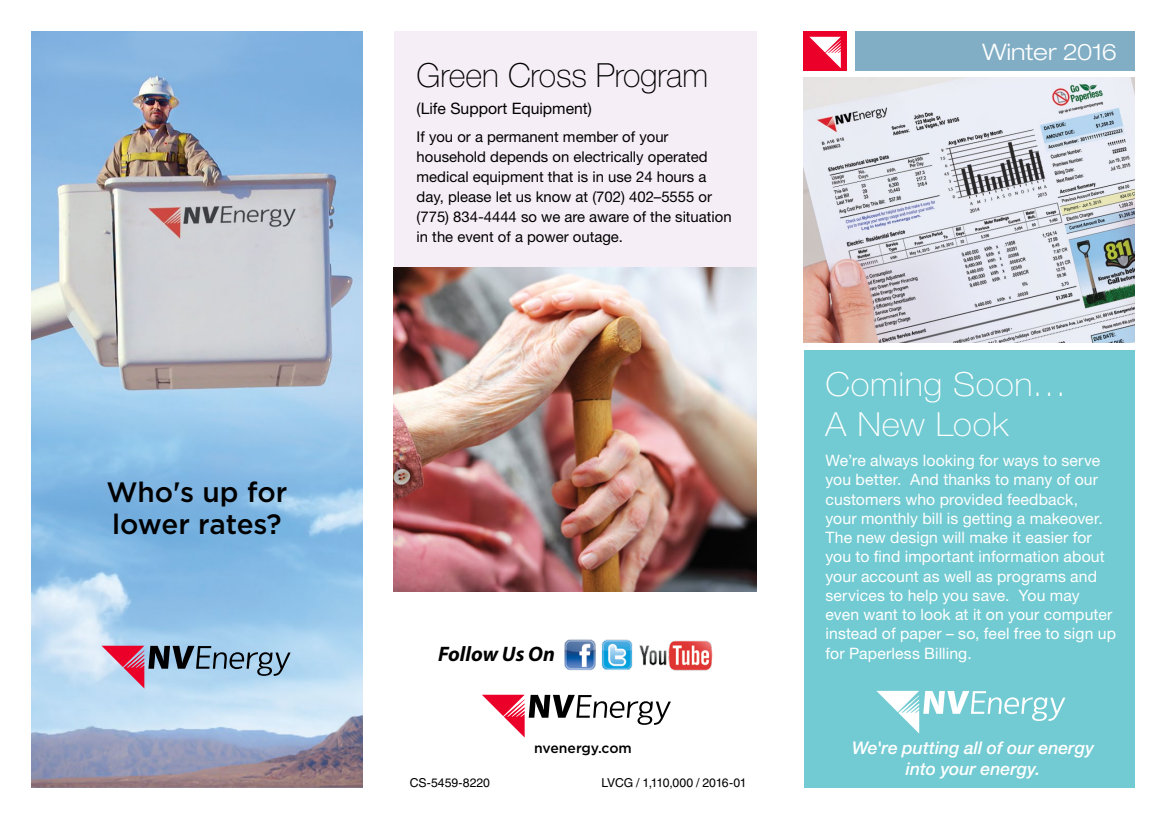
<style>
.page{position:relative;width:1166px;height:819px;background:#fff}
.page>*{position:absolute;margin:0;border:0;box-sizing:border-box;transform-origin:0 0}
.t1{font:100 33.25px/39.9px "Helvetica Neue LT Std";letter-spacing:.015em;color:#fff;scale:1.05 1}
.t2{font:100 33.25px "Helvetica Neue LT Std";letter-spacing:-.005em;color:#000}
.t3{font:500 28px/32.4px "Gotham";letter-spacing:-.005em;color:#000}
.t4{font:300 expanded 22.75px "Helvetica Neue LT Std";color:#fff}
.t5{font:italic 700 21px "Myriad Pro";color:#000}
.t6{font:italic 500 17.5px/21px "Helvetica Neue LT Std";color:#fff;text-align:center}
.t7{font:15.75px/19.2px "Helvetica Neue LT Std";letter-spacing:.01em;color:#fff}
.t8{font:15.75px "Helvetica Neue LT Std";color:#000}
.t9{font:14.88px/20.1px "Helvetica Neue LT Std";color:#000}
.t10{font:500 14px "Gotham";color:#000}
.t11{font:12.25px "Helvetica LT Std";letter-spacing:-.035em;color:#000}
.t12{font:12.25px "Helvetica LT Std";letter-spacing:-.005em;color:#000}
</style>
<div class="page">
<div style="left:394px;top:32px;width:362px;height:558px;background:#f6eef6"></div>
<div style="left:803px;top:32px;width:44px;height:39px;background:#eb0029"></div>
<svg style="left:809px;top:37px;width:31px;height:31px"></svg>
<div style="left:855px;top:32px;width:279px;height:39px;background:#81aec5"></div>
<img style="left:32px;top:32px;width:330px;height:756px">
<svg style="left:101px;top:646px;width:190px;height:43px;background:#9ca2ba"></svg>
<img style="left:394px;top:268px;width:362px;height:323px">
<img style="left:601px;top:639px;width:32px;height:31px">
<img style="left:564px;top:639px;width:32px;height:32px">
<img style="left:639px;top:641px;width:73px;height:29px">
<img style="left:803px;top:78px;width:331px;height:264px">
<div style="left:803px;top:350px;width:331px;height:438px;background:#72cbd2"></div>
<svg style="left:876px;top:691px;width:189px;height:43px"></svg>
<svg style="left:482px;top:695px;width:189px;height:43px"></svg>
<p class="t3" style="left:106px;top:475px;width:182px">Who's up for lower rates?</p>
<p class="t2" style="left:416px;top:56px;width:293px">Green Cross Program</p>
<p class="t8" style="left:416px;top:99px;width:177px">(Life Support Equipment)</p>
<p class="t9" style="left:416px;top:126px;width:297px">If you or a permanent member of your household depends on electrically operated medical equipment that is in use 24 hours a day, please let us know at (702) 402–5555 or</p>
<p class="t9" style="left:416px;top:206px;width:316px">(775) 834-4444 so we are aware of the situation in the event of a power outage.</p>
<p class="t4" style="left:982px;top:38px;width:136px">Winter 2016</p>
<p class="t1" style="left:825px;top:365px;width:231px">Coming Soon…<br>A New Look</p>
<p class="t7" style="left:825px;top:451px;width:292px">We’re always looking for ways to serve you better. And thanks to many of our customers who provided feedback,<br>your monthly bill is getting a makeover.<br>The new design will make it easier for you to find important information about your account as well as programs and services to help you save. You may even want to look at it on your computer instead of paper – so, feel free to sign up</p>
<h4 class="t5" style="left:438px;top:640px;width:118px">Follow Us On</h4>
<p class="t7" style="left:825px;top:643px;width:148px">for Paperless Billing.</p>
<p class="t10" style="left:534px;top:739px;width:99px">nvenergy.com</p>
<p class="t12" style="left:410px;top:776px;width:82px">CS-5459-8220</p>
<p class="t11" style="left:601px;top:776px;width:147px">LVCG / 1,110,000 / 2016-01</p>
<p class="t6" style="left:852px;top:738px;width:243px">We're putting all of our energy into your energy.</p>
</div>
